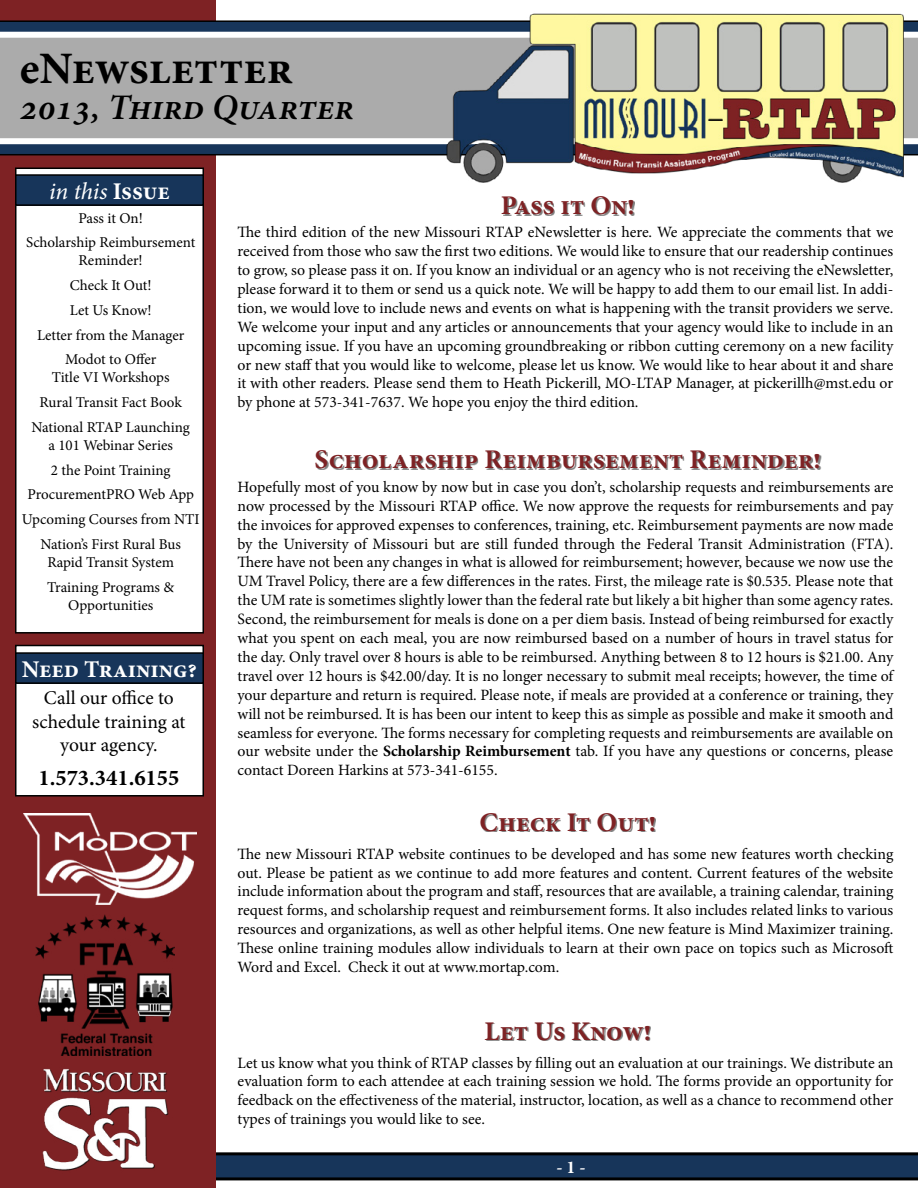
<style>
.page{position:relative;width:918px;height:1188px;background:#fff}
.page>*{position:absolute;margin:0;border:0;box-sizing:border-box;transform-origin:0 0}
.t1{font:700 45px "Minion Pro";letter-spacing:-.01em;color:#000}
.t2{font:italic 600 36px "Minion Pro";color:#000}
.t3{font:700 27px "Minion Pro";color:#7e2224}
.t4{font:700 24px "Minion Pro";color:#fff}
.t5{font:italic 24px "Minion Pro";letter-spacing:-.01em;color:#fff}
.t6{font:700 22.5px "Minion Pro";color:#000}
.t7{font:19.5px/23.4px "Minion Pro";color:#000;text-align:center}
.t8{font:700 18px "Minion Pro";color:#fff}
.t9{font:15.75px/18.9px "Minion Pro";color:#000;text-align:justify}
.t10{font:15px/24.8px "Minion Pro";letter-spacing:-.005em;color:#000;text-align:center}
.s1{font-weight:700;font-style:normal}
.s2{font-weight:700}
</style>
<div class="page">
<svg style="left:216px;top:1152px;width:702px;height:28px;background:#152d4a"></svg>
<div style="left:0;top:0;width:216px;height:1188px;background:#7e2224"></div>
<svg style="left:0;top:20px;width:918px;height:135px;background:#1c3554"></svg>
<svg style="left:0;top:32px;width:918px;height:112px;background:#b3b3b3"></svg>
<img style="left:443px;top:13px;width:467px;height:170px">
<div style="left:16px;top:168px;width:187px;height:465px;background:#fff"></div>
<div style="left:15px;top:168px;width:189px;height:466px;border:2px solid #000"></div>
<div style="left:16px;top:175px;width:187px;height:30px;background:#17355a"></div>
<div style="left:15px;top:174px;width:189px;height:32px;border:2px solid #000"></div>
<div style="left:16px;top:646px;width:187px;height:150px;background:#fff"></div>
<div style="left:15px;top:645px;width:189px;height:152px;border:2px solid #000"></div>
<div style="left:16px;top:653px;width:187px;height:30px;background:#17355a"></div>
<div style="left:15px;top:652px;width:189px;height:32px;border:2px solid #000"></div>
<img style="left:36px;top:915px;width:139px;height:141px">
<img style="left:42px;top:1069px;width:127px;height:102px">
<img style="left:23px;top:814px;width:174px;height:90px">
<div style="left:503px;top:198px;width:132px;height:18px;background:#000;opacity:.5"></div>
<div style="left:317px;top:452px;width:504px;height:18px;background:#000;opacity:.5"></div>
<div style="left:482px;top:814px;width:174px;height:18px;background:#000;opacity:.5"></div>
<div style="left:486px;top:1023px;width:165px;height:18px;background:#000;opacity:.5"></div>
<h1 class="t1" style="left:20px;top:37px;width:275px">eNewsletter</h1>
<h2 class="t2" style="left:20px;top:83px;width:336px">2013, Third Quarter</h2>
<h3 class="t5" style="left:49px;top:175px;width:122px">in this <span class="s1">Issue</span></h3>
<p class="t10" style="left:26px;top:205px;width:171px">Pass it On!<br>Scholarship Reimbursement</p>
<p class="t10" style="left:37px;top:248px;width:149px">Reminder!<br>Check It Out!<br>Let Us Know!<br>Letter from the Manager<br>Modot to Offer</p>
<p class="t10" style="left:31px;top:365px;width:160px">Title VI Workshops<br>Rural Transit Fact Book<br>National RTAP Launching</p>
<p class="t10" style="left:22px;top:433px;width:179px">a 101 Webinar Series<br>2 the Point Training<br>ProcurementPRO Web App<br>Upcoming Courses from NTI<br>Nation’s First Rural Bus</p>
<p class="t10" style="left:47px;top:550px;width:128px;text-align:left">Rapid Transit System<br>Training Programs &amp;</p>
<p class="t10" style="left:68px;top:592px;width:87px">Opportunities</p>
<h3 class="t4" style="left:22px;top:652px;width:177px">Need Training?</h3>
<p class="t7" style="left:32px;top:686px;width:155px">Call our office to schedule training at your agency.</p>
<h3 class="t6" style="left:38px;top:762px;width:142px">1.573.341.6155</h3>
<h3 class="t3" style="left:501px;top:187px;width:135px">Pass it On!</h3>
<p class="t9" style="left:238px;top:223px;width:657px">The third edition of the new Missouri RTAP eNewsletter is here. We appreciate the comments that we received from those who saw the first two editions. We would like to ensure that our readership continues to grow, so please pass it on. If you know an individual or an agency who is not receiving the eNewsletter, please forward it to them or send us a quick note. We will be happy to add them to our email list. In addi&shy;tion, we would love to include news and events on what is happening with the transit providers we serve.<br>We welcome your input and any articles or announcements that your agency would like to include in an upcoming issue. If you have an upcoming groundbreaking or ribbon cutting ceremony on a new facility or new staff that you would like to welcome, please let us know. We would like to hear about it and share it with other readers. Please send them to Heath Pickerill, MO-LTAP Manager, at pickerillh@mst.edu or by phone at 573-341-7637. We hope you enjoy the third edition.</p>
<h3 class="t3" style="left:315px;top:441px;width:508px">Scholarship Reimbursement Reminder!</h3>
<p class="t9" style="left:238px;top:477px;width:657px">Hopefully most of you know by now but in case you don’t, scholarship requests and reimbursements are now processed by the Missouri RTAP office. We now approve the requests for reimbursements and pay the invoices for approved expenses to conferences, training, etc. Reimbursement payments are now made by the University of Missouri but are still funded through the Federal Transit Administration (FTA).<br>There have not been any changes in what is allowed for reimbursement; however, because we now use the UM Travel Policy, there are a few differences in the rates. First, the mileage rate is $0.535. Please note that the UM rate is sometimes slightly lower than the federal rate but likely a bit higher than some agency rates.<br>Second, the reimbursement for meals is done on a per diem basis. Instead of being reimbursed for exactly what you spent on each meal, you are now reimbursed based on a number of hours in travel status for the day. Only travel over 8 hours is able to be reimbursed. Anything between 8 to 12 hours is $21.00. Any travel over 12 hours is $42.00/day. It is no longer necessary to submit meal receipts; however, the time of your departure and return is required. Please note, if meals are provided at a conference or training, they will not be reimbursed. It is has been our intent to keep this as simple as possible and make it smooth and seamless for everyone. The forms necessary for completing requests and reimbursements are available on our website under the <span class="s2">Scholarship Reimbursement</span> tab. If you have any questions or concerns, please contact Doreen Harkins at 573-341-6155.</p>
<h3 class="t3" style="left:479px;top:803px;width:178px">Check It Out!</h3>
<p class="t9" style="left:238px;top:844px;width:657px">The new Missouri RTAP website continues to be developed and has some new features worth checking out. Please be patient as we continue to add more features and content. Current features of the website include information about the program and staff, resources that are available, a training calendar, training request forms, and scholarship request and reimbursement forms. It also includes related links to various resources and organizations, as well as other helpful items. One new feature is Mind Maximizer training.<br>These online training modules allow individuals to learn at their own pace on topics such as Microsoft Word and Excel. Check it out at www.mortap.com.</p>
<h3 class="t3" style="left:484px;top:1012px;width:168px">Let Us Know!</h3>
<p class="t9" style="left:238px;top:1053px;width:657px">Let us know what you think of RTAP classes by filling out an evaluation at our trainings. We distribute an evaluation form to each attendee at each training session we hold. The forms provide an opportunity for feedback on the effectiveness of the material, instructor, location, as well as a chance to recommend other types of trainings you would like to see.</p>
<p class="t8" style="left:556px;top:1155px;width:31px">- 1 -</p>
</div>
